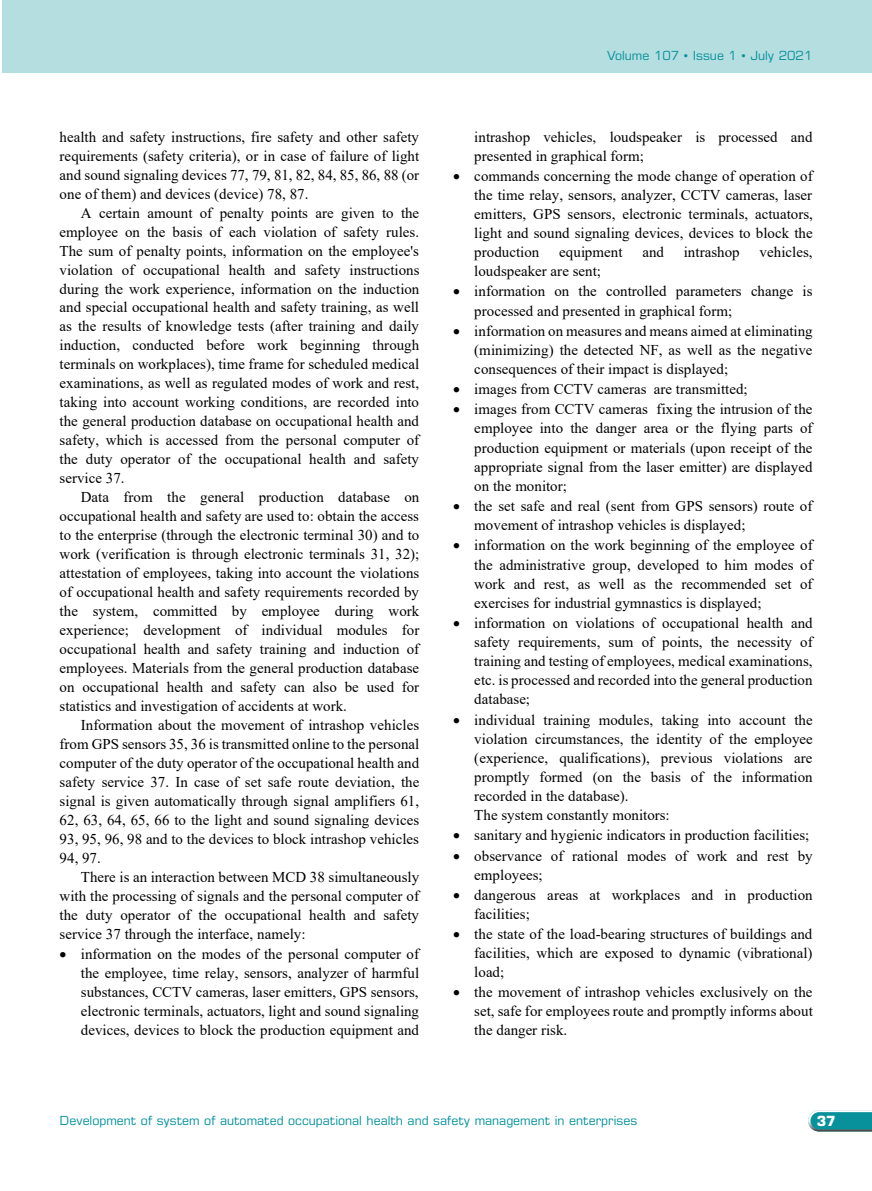
<style>
.page{position:relative;width:872px;height:1191px;background:#fff}
.page>*{position:absolute;margin:0;border:0;box-sizing:border-box;transform-origin:0 0}
.t1{font:15px/19px "Times New Roman";letter-spacing:.005em;color:#000;text-align:justify}
.t2{font:700 14.1px "Eurostile LT Pro";color:#fff}
.t3{font:12.6px "Eurostile LT Pro";color:#09919b}
</style>
<div class="page">
<svg style="left:808px;top:1110px;width:64px;height:21px"></svg>
<div style="left:2px;top:0;width:870px;height:72px;background:#b5dee1"></div>
<p class="t1" style="left:60px;top:127px;width:361px">health and safety instructions, fire safety and other safety</p>
<p class="t1" style="left:60px;top:146px;width:361px">requirements (safety criteria), or in case of failure of light</p>
<p class="t1" style="left:60px;top:165px;width:361px">and sound signaling devices 77, 79, 81, 82, 84, 85, 86, 88 (or</p>
<p class="t1" style="left:60px;top:184px;width:250px">one of them) and devices (device) 78, 87.</p>
<p class="t1" style="left:81px;top:202px;width:340px">A certain amount of penalty points are given to the</p>
<p class="t1" style="left:60px;top:221px;width:361px">employee on the basis of each violation of safety rules.</p>
<p class="t1" style="left:60px;top:240px;width:361px">The sum of penalty points, information on the employee's</p>
<p class="t1" style="left:60px;top:259px;width:361px">violation of occupational health and safety instructions</p>
<p class="t1" style="left:60px;top:278px;width:361px">during the work experience, information on the induction</p>
<p class="t1" style="left:60px;top:297px;width:361px">and special occupational health and safety training, as well</p>
<p class="t1" style="left:60px;top:316px;width:361px">as the results of knowledge tests (after training and daily</p>
<p class="t1" style="left:60px;top:335px;width:361px">induction, conducted before work beginning through</p>
<p class="t1" style="left:60px;top:354px;width:361px">terminals on workplaces), time frame for scheduled medical</p>
<p class="t1" style="left:60px;top:373px;width:361px">examinations, as well as regulated modes of work and rest,</p>
<p class="t1" style="left:60px;top:392px;width:361px">taking into account working conditions, are recorded into</p>
<p class="t1" style="left:60px;top:411px;width:361px">the general production database on occupational health and</p>
<p class="t1" style="left:60px;top:430px;width:361px">safety, which is accessed from the personal computer of</p>
<p class="t1" style="left:60px;top:449px;width:361px">the duty operator of the occupational health and safety</p>
<p class="t1" style="left:60px;top:468px;width:67px">service 37.</p>
<p class="t1" style="left:81px;top:487px;width:340px">Data from the general production database on</p>
<p class="t1" style="left:60px;top:506px;width:361px">occupational health and safety are used to: obtain the access</p>
<p class="t1" style="left:60px;top:525px;width:361px">to the enterprise (through the electronic terminal 30) and to</p>
<p class="t1" style="left:60px;top:544px;width:361px">work (verification is through electronic terminals 31, 32);</p>
<p class="t1" style="left:60px;top:563px;width:361px">attestation of employees, taking into account the violations</p>
<p class="t1" style="left:60px;top:582px;width:361px">of occupational health and safety requirements recorded by</p>
<p class="t1" style="left:60px;top:601px;width:361px">the system, committed by employee during work</p>
<p class="t1" style="left:60px;top:620px;width:361px">experience; development of individual modules for</p>
<p class="t1" style="left:60px;top:639px;width:361px">occupational health and safety training and induction of</p>
<p class="t1" style="left:60px;top:658px;width:361px">employees. Materials from the general production database</p>
<p class="t1" style="left:60px;top:677px;width:361px">on occupational health and safety can also be used for</p>
<p class="t1" style="left:60px;top:696px;width:289px">statistics and investigation of accidents at work.</p>
<p class="t1" style="left:81px;top:715px;width:340px">Information about the movement of intrashop vehicles</p>
<p class="t1" style="left:60px;top:734px;width:361px">from GPS sensors 35, 36 is transmitted online to the personal</p>
<p class="t1" style="left:60px;top:753px;width:361px">computer of the duty operator of the occupational health and</p>
<p class="t1" style="left:60px;top:772px;width:361px">safety service 37. In case of set safe route deviation, the</p>
<p class="t1" style="left:60px;top:791px;width:361px">signal is given automatically through signal amplifiers 61,</p>
<p class="t1" style="left:60px;top:810px;width:361px">62, 63, 64, 65, 66 to the light and sound signaling devices</p>
<p class="t1" style="left:60px;top:829px;width:361px">93, 95, 96, 98 and to the devices to block intrashop vehicles</p>
<p class="t1" style="left:60px;top:847px;width:43px">94, 97.</p>
<p class="t1" style="left:81px;top:867px;width:340px">There is an interaction between MCD 38 simultaneously</p>
<p class="t1" style="left:60px;top:885px;width:361px">with the processing of signals and the personal computer of</p>
<p class="t1" style="left:60px;top:904px;width:361px">the duty operator of the occupational health and safety</p>
<p class="t1" style="left:60px;top:923px;width:247px">service 37 through the interface, namely:</p>
<p class="t1" style="left:81px;top:943px;width:340px;text-indent:-21px">• information on the modes of the personal computer of the employee, time relay, sensors, analyzer of harmful substances, CCTV cameras, laser emitters, GPS sensors, electronic terminals, actuators, light and sound signaling devices, devices to block the production equipment and</p>
<p class="t3" style="left:607px;top:48px;width:207px">Volume 107 • Issue 1 • July 2021</p>
<p class="t1" style="left:474px;top:127px;width:340px">intrashop vehicles, loudspeaker is processed and presented in graphical form;</p>
<p class="t1" style="left:474px;top:166px;width:340px;text-indent:-21px">• commands concerning the mode change of operation of the time relay, sensors, analyzer, CCTV cameras, laser emitters, GPS sensors, electronic terminals, actuators, light and sound signaling devices, devices to block the production</p>
<p class="t1" style="left:559px;top:242px;width:65px">equipment</p>
<p class="t1" style="left:642px;top:242px;width:23px">and</p>
<p class="t1" style="left:684px;top:242px;width:57px">intrashop</p>
<p class="t1" style="left:759px;top:242px;width:54px">vehicles,</p>
<p class="t1" style="left:474px;top:261px;width:128px">loudspeaker are sent;</p>
<p class="t1" style="left:474px;top:281px;width:340px;text-indent:-21px">• information on the controlled parameters change is processed and presented in graphical form;</p>
<p class="t1" style="left:474px;top:321px;width:340px;text-indent:-21px">• information on measures and means aimed at eliminating (minimizing) the detected NF, as well as the negative consequences of their impact is displayed;</p>
<p class="t1" style="left:453px;top:379px;width:296px">• images from CCTV cameras are transmitted;</p>
<p class="t1" style="left:474px;top:399px;width:340px;text-indent:-21px">• images from CCTV cameras fixing the intrusion of the employee into the danger area or the flying parts of production equipment or materials (upon receipt of the appropriate signal from the laser emitter) are displayed on the monitor;</p>
<p class="t1" style="left:474px;top:496px;width:339px;text-indent:-21px">• the set safe and real (sent from GPS sensors) route of movement of intrashop vehicles is displayed;</p>
<p class="t1" style="left:474px;top:535px;width:340px;text-indent:-21px">• information on the work beginning of the employee of the administrative group, developed to him modes of work and rest, as well as the recommended set of exercises for industrial gymnastics is displayed;</p>
<p class="t1" style="left:474px;top:613px;width:340px;text-indent:-21px">• information on violations of occupational health and safety requirements, sum of points, the necessity of training and testing of employees, medical examinations, etc. is processed and recorded into the general production database;</p>
<p class="t1" style="left:474px;top:709px;width:340px;text-align:left;text-indent:-21px">• individual training modules, taking into account the violation circumstances, the identity of the employee (experience, qualifications), previous violations are promptly formed (on the basis of the information recorded in the database).<br>The system constantly monitors:</p>
<p class="t1" style="left:453px;top:825px;width:358px">• sanitary and hygienic indicators in production facilities;</p>
<p class="t1" style="left:474px;top:845px;width:340px;text-indent:-21px">• observance of rational modes of work and rest by employees;</p>
<p class="t1" style="left:474px;top:884px;width:340px;text-indent:-21px">• dangerous areas at workplaces and in production facilities;</p>
<p class="t1" style="left:474px;top:923px;width:340px;text-indent:-21px">• the state of the load-bearing structures of buildings and facilities, which are exposed to dynamic (vibrational) load;</p>
<p class="t1" style="left:474px;top:981px;width:340px;text-indent:-21px">• the movement of intrashop vehicles exclusively on the set, safe for employees route and promptly informs about the danger risk.</p>
<p class="t3" style="left:60px;top:1113px;width:579px">Development of system of automated occupational health and safety management in enterprises</p>
<p class="t2" style="left:816px;top:1112px;width:20px">37</p>
</div>
